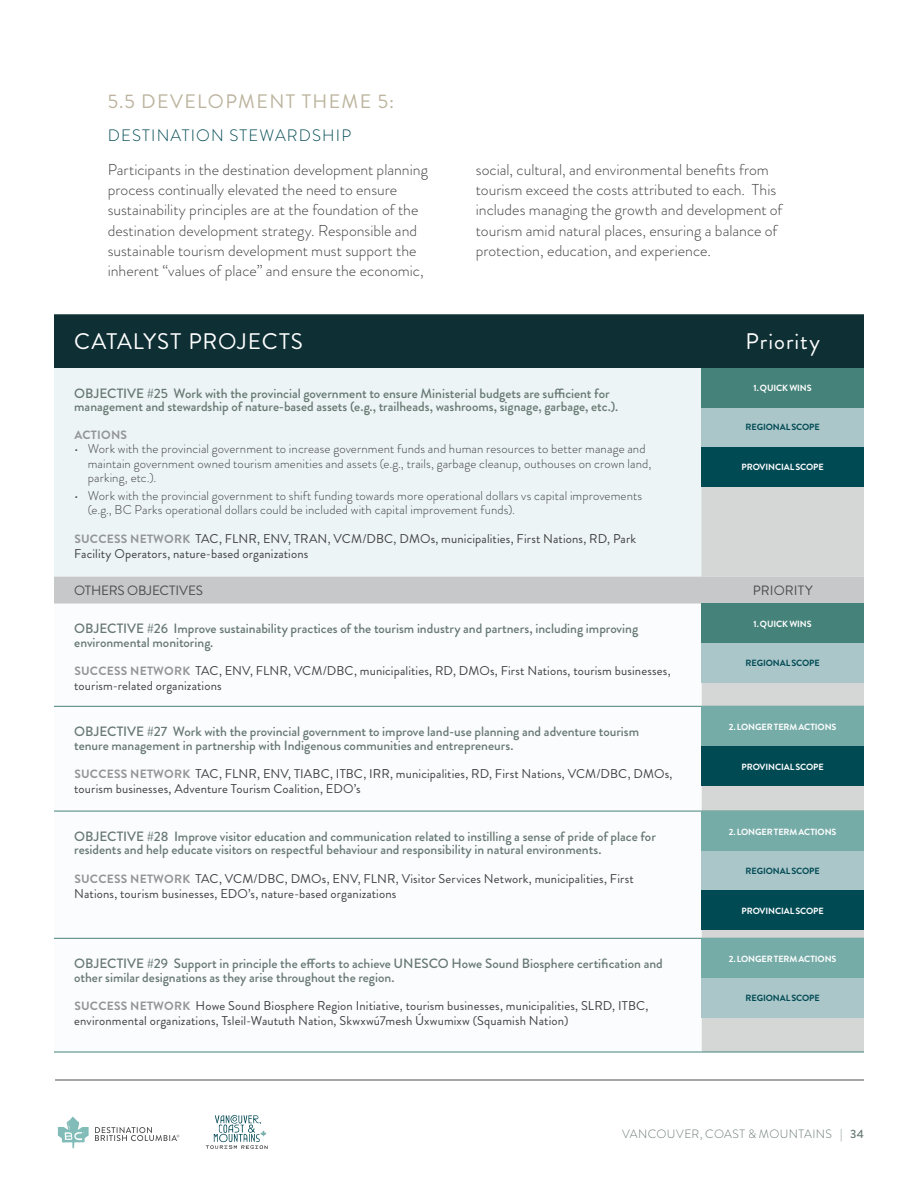
<style>
.page{position:relative;width:918px;height:1188px;background:#fff}
.page>*{position:absolute;margin:0;border:0;box-sizing:border-box;transform-origin:0 0}
.t1{font:22.5px "Brandon Grotesque";letter-spacing:.045em;color:#fff}
.t2{font:19.5px "Brandon Grotesque";letter-spacing:.07em;color:#bcb49e}
.t3{font:300 16.5px "Brandon Grotesque";letter-spacing:.07em;color:#004a54}
.t4{font:300 15.75px/20.2px "Brandon Grotesque";color:#414042}
.t5{font:500 13.5px/13.5px "Brandon Grotesque";color:#677872}
.t6{font:13.5px "Brandon Grotesque";letter-spacing:-.01em;color:#4d4d4f}
.t7{font:12.75px/15px "Brandon Grotesque";letter-spacing:.01em;color:#414042}
.t8{font:300 12.75px/14.2px "Brandon Grotesque";letter-spacing:.01em;color:#414042}
.t9{font:300 12px "Brandon Grotesque";letter-spacing:.035em;color:#677872}
.t10{font:700 12px "Brandon Grotesque";letter-spacing:.02em;color:#939598}
.t11{font:700 9px "Brandon Grotesque";letter-spacing:-.01em;color:#fff}
.t12{font:700 9px "Brandon Grotesque";letter-spacing:-.01em;color:#004a54}
.s1{font-weight:700;font-size:12px;color:#939598}
.s2{font-weight:500}
</style>
<div class="page">
<div style="left:54px;top:314px;width:810px;height:54px;background:#0e2f34"></div>
<div style="left:54px;top:368px;width:647px;height:209px;background:#ecf4f5"></div>
<div style="left:701px;top:486px;width:163px;height:566px;background:#d5d7d6"></div>
<div style="left:54px;top:577px;width:810px;height:27px;background:#c7c8ca"></div>
<svg style="left:54px;top:705px;width:647px;height:347px"></svg>
<hr style="left:54px;top:706px;width:647px;height:1px;background:#458279">
<hr style="left:54px;top:811px;width:647px;height:1px;background:#458279">
<hr style="left:54px;top:938px;width:647px;height:1px;background:#458279">
<hr style="left:54px;top:1052px;width:647px;height:1px;background:#458279">
<hr style="left:701px;top:706px;width:163px;height:1px;background:#458279">
<hr style="left:701px;top:811px;width:163px;height:1px;background:#458279">
<hr style="left:701px;top:938px;width:163px;height:1px;background:#458279">
<hr style="left:701px;top:1052px;width:163px;height:1px;background:#458279">
<div style="left:701px;top:978px;width:163px;height:39px;background:#abc6c9"></div>
<div style="left:701px;top:939px;width:163px;height:39px;background:#76aca8"></div>
<div style="left:701px;top:408px;width:163px;height:39px;background:#abc6c9"></div>
<div style="left:701px;top:368px;width:163px;height:40px;background:#458279"></div>
<div style="left:701px;top:447px;width:163px;height:39px;background:#004a54"></div>
<div style="left:701px;top:643px;width:163px;height:39px;background:#abc6c9"></div>
<div style="left:701px;top:604px;width:163px;height:39px;background:#458279"></div>
<div style="left:701px;top:707px;width:163px;height:39px;background:#76aca8"></div>
<div style="left:701px;top:746px;width:163px;height:40px;background:#004a54"></div>
<div style="left:701px;top:851px;width:163px;height:39px;background:#abc6c9"></div>
<div style="left:701px;top:890px;width:163px;height:40px;background:#004a54"></div>
<div style="left:701px;top:812px;width:163px;height:39px;background:#76aca8"></div>
<hr style="left:55px;top:1080px;width:809px;height:1px;background:#4d4d4f">
<svg style="left:95px;top:1127px;width:84px;height:14px"></svg>
<svg style="left:58px;top:1117px;width:31px;height:31px"></svg>
<svg style="left:206px;top:1115px;width:62px;height:34px"></svg>
<h2 class="t2" style="left:108px;top:88px;width:288px">5.5 DEVELOPMENT THEME 5:</h2>
<p class="t3" style="left:108px;top:124px;width:245px">DESTINATION STEWARDSHIP</p>
<p class="t4" style="left:108px;top:159px;width:322px">Participants in the destination development planning process continually elevated the need to ensure sustainability principles are at the foundation of the destination development strategy. Responsible and sustainable tourism development must support the inherent “values of place” and ensure the economic,</p>
<p class="t4" style="left:476px;top:159px;width:308px">social, cultural, and environmental benefits from tourism exceed the costs attributed to each. This includes managing the growth and development of tourism amid natural places, ensuring a balance of protection, education, and experience.</p>
<h1 class="t1" style="left:74px;top:326px;width:230px">CATALYST PROJECTS</h1>
<h1 class="t1" style="left:745px;top:326px;width:76px">Priority</h1>
<p class="t5" style="left:74px;top:386px;width:546px">OBJECTIVE #25 Work with the provincial government to ensure Ministerial budgets are sufficient for management and stewardship of nature-based assets (e.g., trailheads, washrooms, signage, garbage, etc.).</p>
<p class="t10" style="left:74px;top:426px;width:54px">ACTIONS</p>
<p class="t8" style="left:88px;top:442px;width:565px;text-indent:-14px">• Work with the provincial government to increase government funds and human resources to better manage and maintain government owned tourism amenities and assets (e.g., trails, garbage cleanup, outhouses on crown land, parking, etc.).</p>
<p class="t8" style="left:88px;top:488px;width:556px;text-indent:-14px">• Work with the provincial government to shift funding towards more operational dollars vs capital improvements (e.g., BC Parks operational dollars could be included with capital improvement funds).</p>
<p class="t7" style="left:74px;top:531px;width:564px"><span class="s1">SUCCESS NETWORK</span> TAC, FLNR, ENV, TRAN, VCM/DBC, DMOs, municipalities, First Nations, RD, Park<br>Facility Operators, nature-based organizations</p>
<p class="t6" style="left:74px;top:581px;width:130px">OTHERS OBJECTIVES</p>
<p class="t6" style="left:753px;top:581px;width:61px">PRIORITY</p>
<p class="t5" style="left:74px;top:622px;width:566px">OBJECTIVE #26 Improve sustainability practices of the tourism industry and partners, including improving environmental monitoring.</p>
<p class="t7" style="left:74px;top:664px;width:598px"><span class="s1">SUCCESS NETWORK</span> TAC, ENV, FLNR, VCM/DBC, municipalities, RD, DMOs, First Nations, tourism businesses, tourism-related organizations</p>
<p class="t5" style="left:74px;top:725px;width:566px">OBJECTIVE #27 Work with the provincial government to improve land-use planning and adventure tourism tenure management in partnership with Indigenous communities and entrepreneurs.</p>
<p class="t7" style="left:74px;top:766px;width:600px"><span class="s1">SUCCESS NETWORK</span> TAC, FLNR, ENV, TIABC, ITBC, IRR, municipalities, RD, First Nations, VCM/DBC, DMOs, tourism businesses, Adventure Tourism Coalition, EDO’s</p>
<p class="t5" style="left:74px;top:830px;width:583px">OBJECTIVE #28 Improve visitor education and communication related to instilling a sense of pride of place for residents and help educate visitors on respectful behaviour and responsibility in natural environments.</p>
<p class="t7" style="left:74px;top:871px;width:561px"><span class="s1">SUCCESS NETWORK</span> TAC, VCM/DBC, DMOs, ENV, FLNR, Visitor Services Network, municipalities, First<br>Nations, tourism businesses, EDO’s, nature-based organizations</p>
<p class="t11" style="left:754px;top:382px;width:60px">1. QUICK WINS</p>
<p class="t12" style="left:746px;top:421px;width:76px">REGIONAL SCOPE</p>
<p class="t11" style="left:742px;top:461px;width:84px">PROVINCIAL SCOPE</p>
<p class="t11" style="left:754px;top:617px;width:60px">1. QUICK WINS</p>
<p class="t12" style="left:746px;top:657px;width:76px">REGIONAL SCOPE</p>
<p class="t11" style="left:729px;top:721px;width:109px">2. LONGER TERM ACTIONS</p>
<p class="t11" style="left:742px;top:760px;width:84px">PROVINCIAL SCOPE</p>
<p class="t11" style="left:729px;top:826px;width:109px">2. LONGER TERM ACTIONS</p>
<p class="t12" style="left:746px;top:864px;width:76px">REGIONAL SCOPE</p>
<p class="t11" style="left:742px;top:904px;width:84px">PROVINCIAL SCOPE</p>
<p class="t5" style="left:74px;top:957px;width:590px">OBJECTIVE #29 Support in principle the efforts to achieve UNESCO Howe Sound Biosphere certification and other similar designations as they arise throughout the region.</p>
<p class="t7" style="left:74px;top:998px;width:576px"><span class="s1">SUCCESS NETWORK</span> Howe Sound Biosphere Region Initiative, tourism businesses, municipalities, SLRD, ITBC, environmental organizations, Tsleil-Waututh Nation, Skwxwú7mesh Úxwumixw (Squamish Nation)</p>
<p class="t11" style="left:729px;top:953px;width:109px">2. LONGER TERM ACTIONS</p>
<p class="t12" style="left:746px;top:991px;width:76px">REGIONAL SCOPE</p>
<p class="t9" style="left:622px;top:1126px;width:243px">VANCOUVER, COAST &amp; MOUNTAINS | <span class="s2">34</span></p>
</div>
